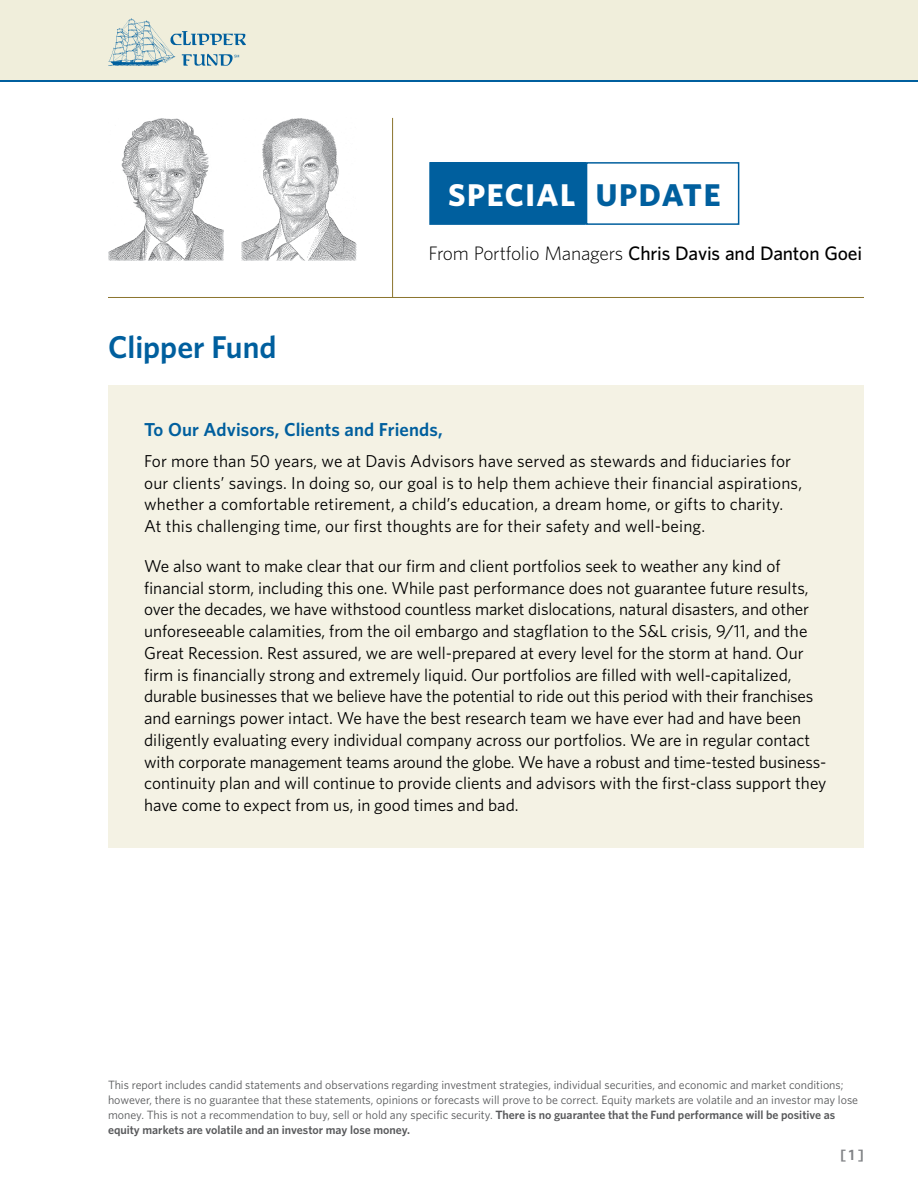
<style>
.page{position:relative;width:918px;height:1188px;background:#fff}
.page>*{position:absolute;margin:0;border:0;box-sizing:border-box;transform-origin:0 0}
.t1{font:600 31.5px "Whitney";color:#005f9e}
.t2{font:700 31.5px "Whitney";letter-spacing:.05em;color:#fff}
.t3{font:700 31.5px "Whitney";letter-spacing:.05em;color:#005f9e}
.LC_Heading_1{font:500 19.5px "Whitney";letter-spacing:-.01em;color:#000}
.t4{font:600 18.75px "Whitney";letter-spacing:.005em;color:#005f9e}
.Body{font:17.25px/21.8px "Whitney";color:#000}
.t5{font:600 15px "Whitney";color:#808285}
.Footnote_first{font:12px/15px "Whitney";color:#58595b}
.s1{font-weight:300}
.s2{font-weight:600}
</style>
<div class="page">
<div style="left:0;top:0;width:918px;height:80px;background:#f0eedb"></div>
<hr style="left:0;top:80px;width:918px;height:2px;background:#005f9e">
<svg style="left:108px;top:18px;width:138px;height:48px"></svg>
<img style="left:108px;top:118px;width:115px;height:143px">
<img style="left:241px;top:118px;width:115px;height:143px">
<hr style="left:392px;top:118px;width:1px;height:179px;background:#8b752e">
<hr style="left:108px;top:297px;width:756px;height:1px;background:#8b752e">
<div style="left:430px;top:163px;width:155px;height:61px;background:#005f9e"></div>
<div style="left:429px;top:162px;width:157px;height:63px;border:2px solid #005f9e"></div>
<div style="left:586px;top:162px;width:153px;height:63px;border:2px solid #005f9e"></div>
<div style="left:108px;top:385px;width:756px;height:462px;background:#f4f2e4"></div>
<h2 class="t2" style="left:448px;top:174px;width:129px">SPECIAL</h2>
<h2 class="t3" style="left:596px;top:174px;width:126px">UPDATE</h2>
<p class="t1" style="left:108px;top:326px;width:170px">Clipper Fund</p>
<p class="LC_Heading_1" style="left:429px;top:240px;width:435px"><span class="s1">From Portfolio Managers</span> Chris Davis and Danton Goei</p>
<p class="t4" style="left:144px;top:417px;width:300px">To Our Advisors, Clients and Friends,</p>
<p class="Body" style="left:144px;top:450px;width:659px">For more than 50 years, we at Davis Advisors have served as stewards and fiduciaries for our clients’ savings. In doing so, our goal is to help them achieve their financial aspirations, whether a comfortable retirement, a child’s education, a dream home, or gifts to charity.<br>At this challenging time, our first thoughts are for their safety and well-being.</p>
<p class="Body" style="left:144px;top:555px;width:684px">We also want to make clear that our firm and client portfolios seek to weather any kind of financial storm, including this one. While past performance does not guarantee future results, over the decades, we have withstood countless market dislocations, natural disasters, and other unforeseeable calamities, from the oil embargo and stagflation to the S&amp;L crisis, 9/11, and the Great Recession. Rest assured, we are well-prepared at every level for the storm at hand. Our firm is financially strong and extremely liquid. Our portfolios are filled with well-capitalized, durable businesses that we believe have the potential to ride out this period with their franchises and earnings power intact. We have the best research team we have ever had and have been diligently evaluating every individual company across our portfolios. We are in regular contact with corporate management teams around the globe. We have a robust and time-tested business&shy;continuity plan and will continue to provide clients and advisors with the first-class support they have come to expect from us, in good times and bad.</p>
<p class="Footnote_first" style="left:108px;top:1077px;width:752px">This report includes candid statements and observations regarding investment strategies, individual securities, and economic and market conditions; however, there is no guarantee that these statements, opinions or forecasts will prove to be correct. Equity markets are volatile and an investor may lose money. This is not a recommendation to buy, sell or hold any specific security. <span class="s2">There is no guarantee that the Fund performance will be positive as equity markets are volatile and an investor may lose money.</span></p>
<p class="t5" style="left:840px;top:1145px;width:25px">[ 1 ]</p>
</div>
